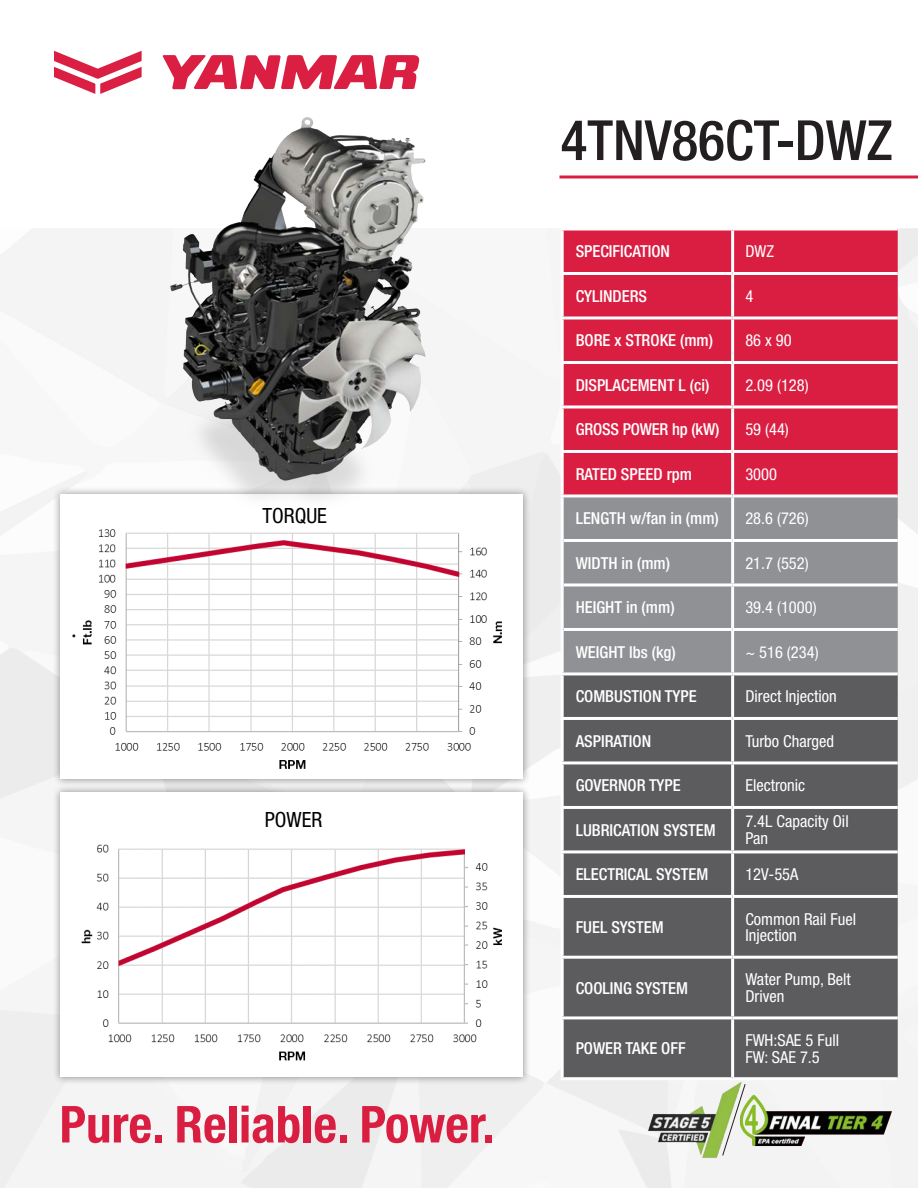
<style>
.page{position:relative;width:918px;height:1188px;background:#fff}
.page>*{position:absolute;margin:0;border:0;box-sizing:border-box;transform-origin:0 0}
.Model_No_Long{font:500 condensed 55.5px "Helvetica Neue LT Std";color:#231f20}
.t1{font:700 condensed 51px "Helvetica Neue LT Std";color:#da1e42}
.Power_chart-key{font:condensed 21px "Helvetica Neue LT Std";color:#000}
.t2{font:500 condensed 16.5px "Helvetica Neue LT Std";color:#fff}
.t3{font:condensed 16.5px/16.5px "Helvetica Neue LT Std";color:#fff}
</style>
<div class="page">
<img style="left:0;top:229px;width:918px;height:959px">
<svg style="left:163px;top:55px;width:256px;height:34px"></svg>
<svg style="left:54px;top:51px;width:88px;height:43px"></svg>
<svg style="left:722px;top:1083px;width:12px;height:73px"></svg>
<div style="left:52px;top:486px;width:479px;height:301px;background:#231f20;opacity:.5"></div>
<svg style="left:60px;top:494px;width:463px;height:284px"></svg>
<div style="left:52px;top:784px;width:479px;height:301px;background:#231f20;opacity:.5"></div>
<svg style="left:60px;top:792px;width:463px;height:284px"></svg>
<hr style="left:559px;top:176px;width:359px;height:2px;background:#da1e42">
<img style="left:734px;top:1078px;width:184px;height:106px">
<img style="left:132px;top:117px;width:340px;height:391px">
<div style="left:564px;top:231px;width:334px;height:263px;background:#da1e42"></div>
<div style="left:564px;top:497px;width:334px;height:175px;background:#8f9194"></div>
<div style="left:564px;top:675px;width:334px;height:402px;background:#5c5c5f"></div>
<hr style="left:561px;top:228px;width:172px;height:3px;background:#fff">
<hr style="left:561px;top:231px;width:3px;height:41px;background:#fff">
<hr style="left:733px;top:228px;width:165px;height:3px;background:#fff">
<hr style="left:731px;top:231px;width:3px;height:41px;background:#fff">
<hr style="left:561px;top:272px;width:172px;height:3px;background:#fff">
<hr style="left:561px;top:275px;width:3px;height:41px;background:#fff">
<hr style="left:733px;top:272px;width:165px;height:3px;background:#fff">
<hr style="left:731px;top:275px;width:3px;height:41px;background:#fff">
<hr style="left:561px;top:316px;width:172px;height:3px;background:#fff">
<hr style="left:561px;top:319px;width:3px;height:42px;background:#fff">
<hr style="left:733px;top:316px;width:165px;height:3px;background:#fff">
<hr style="left:731px;top:319px;width:3px;height:42px;background:#fff">
<hr style="left:561px;top:361px;width:172px;height:3px;background:#fff">
<hr style="left:561px;top:364px;width:3px;height:41px;background:#fff">
<hr style="left:733px;top:361px;width:165px;height:3px;background:#fff">
<hr style="left:731px;top:364px;width:3px;height:41px;background:#fff">
<hr style="left:561px;top:405px;width:172px;height:3px;background:#fff">
<hr style="left:561px;top:408px;width:3px;height:42px;background:#fff">
<hr style="left:733px;top:405px;width:165px;height:3px;background:#fff">
<hr style="left:731px;top:408px;width:3px;height:42px;background:#fff">
<hr style="left:561px;top:450px;width:172px;height:3px;background:#fff">
<hr style="left:561px;top:453px;width:3px;height:41px;background:#fff">
<hr style="left:733px;top:450px;width:165px;height:3px;background:#fff">
<hr style="left:731px;top:453px;width:3px;height:41px;background:#fff">
<hr style="left:564px;top:539px;width:169px;height:3px;background:#fff">
<hr style="left:733px;top:539px;width:165px;height:3px;background:#fff">
<hr style="left:564px;top:583px;width:169px;height:3px;background:#fff">
<hr style="left:733px;top:583px;width:165px;height:3px;background:#fff">
<hr style="left:564px;top:628px;width:169px;height:3px;background:#fff">
<hr style="left:733px;top:628px;width:165px;height:3px;background:#fff">
<hr style="left:561px;top:675px;width:3px;height:42px;background:#fff">
<hr style="left:731px;top:675px;width:3px;height:42px;background:#fff">
<hr style="left:561px;top:717px;width:172px;height:3px;background:#fff">
<hr style="left:561px;top:720px;width:3px;height:41px;background:#fff">
<hr style="left:733px;top:717px;width:165px;height:3px;background:#fff">
<hr style="left:731px;top:720px;width:3px;height:41px;background:#fff">
<hr style="left:561px;top:761px;width:172px;height:3px;background:#fff">
<hr style="left:561px;top:764px;width:3px;height:42px;background:#fff">
<hr style="left:733px;top:761px;width:165px;height:3px;background:#fff">
<hr style="left:731px;top:764px;width:3px;height:42px;background:#fff">
<hr style="left:561px;top:806px;width:172px;height:3px;background:#fff">
<hr style="left:561px;top:809px;width:3px;height:41px;background:#fff">
<hr style="left:733px;top:806px;width:165px;height:3px;background:#fff">
<hr style="left:731px;top:809px;width:3px;height:41px;background:#fff">
<hr style="left:561px;top:850px;width:172px;height:3px;background:#fff">
<hr style="left:561px;top:853px;width:3px;height:42px;background:#fff">
<hr style="left:733px;top:850px;width:165px;height:3px;background:#fff">
<hr style="left:731px;top:853px;width:3px;height:42px;background:#fff">
<hr style="left:561px;top:895px;width:172px;height:3px;background:#fff">
<hr style="left:561px;top:898px;width:3px;height:58px;background:#fff">
<hr style="left:733px;top:895px;width:165px;height:3px;background:#fff">
<hr style="left:731px;top:898px;width:3px;height:58px;background:#fff">
<hr style="left:561px;top:956px;width:172px;height:3px;background:#fff">
<hr style="left:561px;top:959px;width:3px;height:57px;background:#fff">
<hr style="left:733px;top:956px;width:165px;height:3px;background:#fff">
<hr style="left:731px;top:959px;width:3px;height:57px;background:#fff">
<hr style="left:561px;top:1016px;width:172px;height:3px;background:#fff">
<hr style="left:561px;top:1019px;width:3px;height:58px;background:#fff">
<hr style="left:733px;top:1016px;width:165px;height:3px;background:#fff">
<hr style="left:731px;top:1019px;width:3px;height:58px;background:#fff">
<hr style="left:561px;top:1077px;width:172px;height:3px;background:#fff">
<hr style="left:733px;top:1077px;width:165px;height:3px;background:#fff">
<hr style="left:731px;top:497px;width:3px;height:42px;background:#fcfcfc">
<hr style="left:731px;top:542px;width:3px;height:41px;background:#fcfcfc">
<hr style="left:731px;top:586px;width:3px;height:42px;background:#fcfcfc">
<hr style="left:731px;top:631px;width:3px;height:41px;background:#fcfcfc">
<hr style="left:561px;top:494px;width:172px;height:3px;background:#fdfdfd">
<hr style="left:561px;top:497px;width:3px;height:43px;background:#fdfdfd">
<hr style="left:733px;top:494px;width:165px;height:3px;background:#fdfdfd">
<hr style="left:561px;top:540px;width:3px;height:45px;background:#fdfdfd">
<hr style="left:561px;top:585px;width:3px;height:44px;background:#fdfdfd">
<hr style="left:561px;top:629px;width:3px;height:43px;background:#fdfdfd">
<hr style="left:561px;top:672px;width:172px;height:3px;background:#fdfdfd">
<hr style="left:733px;top:672px;width:165px;height:3px;background:#fdfdfd">
<img style="left:80px;top:508px;width:423px;height:269px">
<img style="left:80px;top:838px;width:423px;height:232px">
<p class="Power_chart-key" style="left:262px;top:504px;width:66px">TORQUE</p>
<p class="Power_chart-key" style="left:265px;top:807px;width:59px">POWER</p>
<h2 class="t1" style="left:60px;top:1093px;width:436px">Pure. Reliable. Power.</h2>
<p class="Model_No_Long" style="left:561px;top:107px;width:333px">4TNV86CT-DWZ</p>
<p class="t2" style="left:576px;top:241px;width:96px">SPECIFICATION</p>
<p class="t3" style="left:745px;top:243px;width:30px">DWZ</p>
<p class="t2" style="left:576px;top:286px;width:73px">CYLINDERS</p>
<p class="t3" style="left:745px;top:287px;width:9px">4</p>
<p class="t2" style="left:576px;top:330px;width:139px">BORE x STROKE (mm)</p>
<p class="t3" style="left:745px;top:332px;width:48px">86 x 90</p>
<p class="t2" style="left:576px;top:375px;width:135px">DISPLACEMENT L (ci)</p>
<p class="t3" style="left:745px;top:376px;width:65px">2.09 (128)</p>
<p class="t2" style="left:576px;top:419px;width:145px">GROSS POWER hp (kW)</p>
<p class="t3" style="left:745px;top:421px;width:45px">59 (44)</p>
<p class="t2" style="left:576px;top:464px;width:118px">RATED SPEED rpm</p>
<p class="t3" style="left:745px;top:465px;width:33px">3000</p>
<p class="t2" style="left:576px;top:508px;width:145px">LENGTH w/fan in (mm)</p>
<p class="t3" style="left:745px;top:510px;width:65px">28.6 (726)</p>
<p class="t2" style="left:576px;top:553px;width:96px">WIDTH in (mm)</p>
<p class="t3" style="left:745px;top:554px;width:65px">21.7 (552)</p>
<p class="t2" style="left:576px;top:597px;width:100px">HEIGHT in (mm)</p>
<p class="t3" style="left:745px;top:599px;width:73px">39.4 (1000)</p>
<p class="t2" style="left:576px;top:642px;width:102px">WEIGHT lbs (kg)</p>
<p class="t3" style="left:745px;top:643px;width:75px">~ 516 (234)</p>
<p class="t2" style="left:576px;top:686px;width:122px">COMBUSTION TYPE</p>
<p class="t3" style="left:745px;top:688px;width:93px">Direct Injection</p>
<p class="t2" style="left:576px;top:731px;width:77px">ASPIRATION</p>
<p class="t3" style="left:745px;top:732px;width:90px">Turbo Charged</p>
<p class="t2" style="left:576px;top:775px;width:107px">GOVERNOR TYPE</p>
<p class="t3" style="left:745px;top:777px;width:61px">Electronic</p>
<p class="t2" style="left:576px;top:820px;width:141px">LUBRICATION SYSTEM</p>
<p class="t3" style="left:745px;top:813px;width:105px">7.4L Capacity Oil<br>Pan</p>
<p class="t2" style="left:576px;top:864px;width:134px">ELECTRICAL SYSTEM</p>
<p class="t3" style="left:745px;top:866px;width:55px">12V-55A</p>
<p class="t2" style="left:576px;top:917px;width:89px">FUEL SYSTEM</p>
<p class="t3" style="left:745px;top:910px;width:112px">Common Rail Fuel<br>Injection</p>
<p class="t2" style="left:576px;top:978px;width:114px">COOLING SYSTEM</p>
<p class="t3" style="left:745px;top:971px;width:107px">Water Pump, Belt<br>Driven</p>
<p class="t2" style="left:576px;top:1039px;width:112px">POWER TAKE OFF</p>
<p class="t3" style="left:745px;top:1032px;width:95px">FWH:SAE 5 Full</p>
<p class="t3" style="left:745px;top:1048px;width:76px">FW: SAE 7.5</p>
</div>
